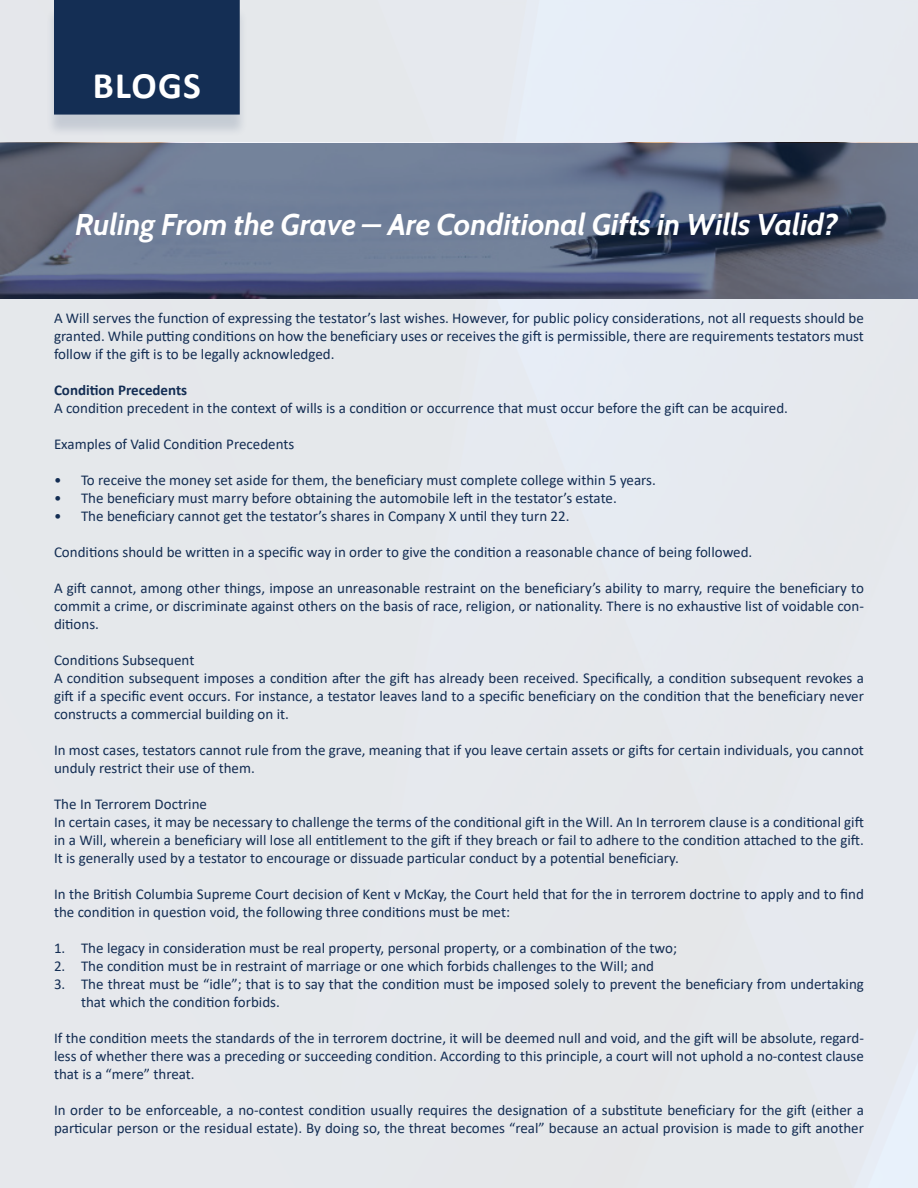
<style>
.page{position:relative;width:918px;height:1188px;background:#e5e8ec}
.page>*{position:absolute;margin:0;border:0;box-sizing:border-box;transform-origin:0 0}
.t1{font:700 37.5px "Calibri";letter-spacing:.035em;color:#fff}
.t2{font:italic 30px "Cabin";color:#fff}
.t3{font:15px/18px "Calibri";color:#132d53}
.t4{font:700 15px "Calibri";color:#132d53}
</style>
<div class="page">
<svg style="left:0;top:143px;width:918px;height:155px;background:#5e6982"></svg>
<div style="left:46px;top:7px;width:202px;height:131px;background:#142e54;opacity:.15"></div>
<div style="left:56px;top:1px;width:182px;height:112px;background:#142e54"></div>
<div style="left:54px;top:0;width:186px;height:115px;border:3px solid #142e54"></div>
<h1 class="t1" style="left:93px;top:59px;width:110px">BLOGS</h1>
<h2 class="t2" style="left:75px;top:212px;width:765px">Ruling From the Grave – Are Conditional Gifts in Wills Valid?</h2>
<p class="t3" style="left:54px;top:308px;width:812px;text-align:justify">A Will serves the function of expressing the testator’s last wishes. However, for public policy considerations, not all requests should be granted. While putting conditions on how the beneficiary uses or receives the gift is permissible, there are requirements testators must follow if the gift is to be legally acknowledged.</p>
<p class="t4" style="left:54px;top:379px;width:135px">Condition Precedents</p>
<p class="t3" style="left:54px;top:398px;width:736px">A condition precedent in the context of wills is a condition or occurrence that must occur before the gift can be acquired.</p>
<p class="t3" style="left:54px;top:434px;width:242px">Examples of Valid Condition Precedents</p>
<p class="t3" style="left:54px;top:472px;width:603px">• To receive the money set aside for them, the beneficiary must complete college within 5 years.</p>
<p class="t3" style="left:54px;top:490px;width:564px">• The beneficiary must marry before obtaining the automobile left in the testator’s estate.</p>
<p class="t3" style="left:54px;top:508px;width:517px">• The beneficiary cannot get the testator’s shares in Company X until they turn 22.</p>
<p class="t3" style="left:54px;top:542px;width:700px">Conditions should be written in a specific way in order to give the condition a reasonable chance of being followed.</p>
<p class="t3" style="left:54px;top:578px;width:812px;text-align:justify">A gift cannot, among other things, impose an unreasonable restraint on the beneficiary’s ability to marry, require the beneficiary to commit a crime, or discriminate against others on the basis of race, religion, or nationality. There is no exhaustive list of voidable con&shy;ditions.</p>
<p class="t3" style="left:54px;top:650px;width:812px">Conditions Subsequent<br>A condition subsequent imposes a condition after the gift has already been received. Specifically, a condition subsequent revokes a gift if a specific event occurs. For instance, a testator leaves land to a specific beneficiary on the condition that the beneficiary never constructs a commercial building on it.</p>
<p class="t3" style="left:54px;top:740px;width:811px">In most cases, testators cannot rule from the grave, meaning that if you leave certain assets or gifts for certain individuals, you cannot unduly restrict their use of them.</p>
<p class="t3" style="left:54px;top:796px;width:811px">The In Terrorem Doctrine<br>In certain cases, it may be necessary to challenge the terms of the conditional gift in the Will. An In terrorem clause is a conditional gift in a Will, wherein a beneficiary will lose all entitlement to the gift if they breach or fail to adhere to the condition attached to the gift.<br>It is generally used by a testator to encourage or dissuade particular conduct by a potential beneficiary.</p>
<p class="t3" style="left:54px;top:884px;width:811px">In the British Columbia Supreme Court decision of Kent v McKay, the Court held that for the in terrorem doctrine to apply and to find the condition in question void, the following three conditions must be met:</p>
<p class="t3" style="left:54px;top:938px;width:625px">1. The legacy in consideration must be real property, personal property, or a combination of the two;</p>
<p class="t3" style="left:54px;top:956px;width:602px">2. The condition must be in restraint of marriage or one which forbids challenges to the Will; and</p>
<p class="t3" style="left:81px;top:974px;width:784px;text-indent:-27px">3. The threat must be “idle”; that is to say that the condition must be imposed solely to prevent the beneficiary from undertaking that which the condition forbids.</p>
<p class="t3" style="left:54px;top:1028px;width:812px;text-align:justify">If the condition meets the standards of the in terrorem doctrine, it will be deemed null and void, and the gift will be absolute, regard&shy;less of whether there was a preceding or succeeding condition. According to this principle, a court will not uphold a no-contest clause that is a “mere” threat.</p>
<p class="t3" style="left:54px;top:1100px;width:811px">In order to be enforceable, a no-contest condition usually requires the designation of a substitute beneficiary for the gift (either a particular person or the residual estate). By doing so, the threat becomes “real” because an actual provision is made to gift another</p>
</div>
